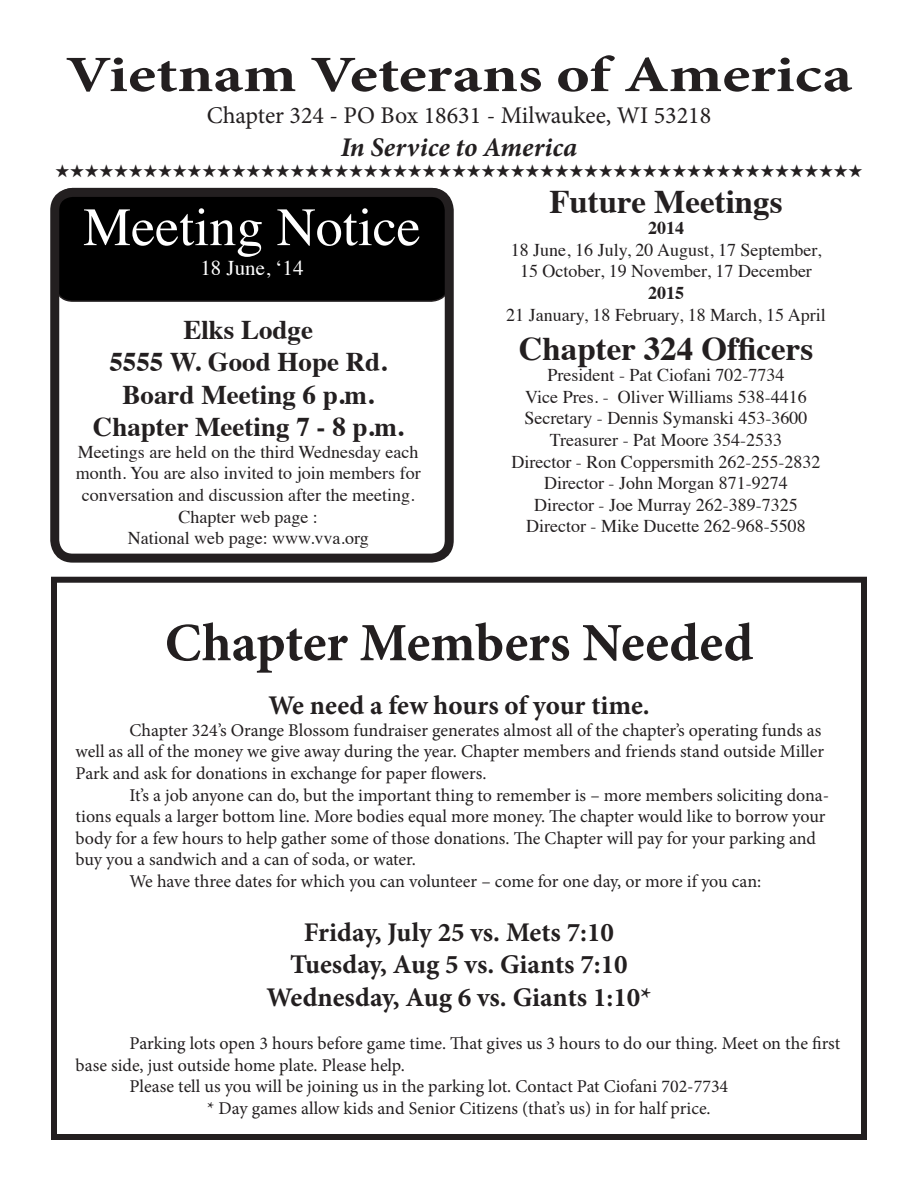
<style>
.page{position:relative;width:918px;height:1188px;background:#fff}
.page>*{position:absolute;margin:0;border:0;box-sizing:border-box;transform-origin:0 0}
.t1{font:700 54px "Minion Pro";letter-spacing:-.005em;color:#231f20}
.t2{font:54px "Times";color:#fff}
.t3{font:700 51px "Minion Pro";letter-spacing:-.005em;color:#231f20;scale:1.25 1}
.t4{font:700 33px "Times";color:#231f20}
.t5{font:700 27px "Minion Pro";color:#231f20}
.t6{font:700 27px "Times";color:#231f20}
.t7{font:italic 700 27px "Minion Pro";letter-spacing:.005em;color:#231f20}
.t8{font:24px "Minion Pro";color:#231f20}
.t9{font:21px "Times";color:#fff}
.t10{font:18px/21.6px "Minion Pro";letter-spacing:-.005em;color:#231f20}
.t11{font:18px "Times";color:#231f20}
.t12{font:18px "Zapf Dingbats ITC";color:#231f20}
.t13{font:700 18px "Times";color:#231f20}
</style>
<div class="page">
<div style="left:55px;top:189px;width:394px;height:112px;background:#000;border-radius:18px"></div>
<div style="left:54px;top:188px;width:396px;height:114px;border:2px solid #231f20;border-radius:18px"></div>
<div style="left:50px;top:188px;width:404px;height:375px;border:9px solid #231f20;border-radius:18px"></div>
<div style="left:51px;top:577px;width:816px;height:563px;border:6px solid #231f20"></div>
<p class="t3" style="left:66px;top:39px;width:631px">Vietnam Veterans of America</p>
<p class="t8" style="left:207px;top:100px;width:506px">Chapter 324 - PO Box 18631 - Milwaukee, WI 53218</p>
<p class="t7" style="left:341px;top:128px;width:238px">In Service to America</p>
<p class="t12" style="left:55px;top:163px;width:809px">★★★★★★★★★★★★★★★★★★★★★★★★★★★★★★★★★★★★★★★★★★★★★★★★★★★★★★★</p>
<p class="t4" style="left:549px;top:170px;width:235px">Future Meetings</p>
<p class="t13" style="left:648px;top:211px;width:37px">2014</p>
<p class="t11" style="left:511px;top:233px;width:312px">18 June, 16 July, 20 August, 17 September,</p>
<p class="t11" style="left:520px;top:255px;width:293px">15 October, 19 November, 17 December</p>
<p class="t13" style="left:648px;top:276px;width:37px">2015</p>
<p class="t11" style="left:506px;top:298px;width:321px">21 January, 18 February, 18 March, 15 April</p>
<p class="t4" style="left:519px;top:317px;width:296px">Chapter 324 Officers</p>
<p class="t11" style="left:548px;top:358px;width:238px">President - Pat Ciofani 702-7734</p>
<p class="t11" style="left:525px;top:380px;width:283px">Vice Pres. - Oliver Williams 538-4416</p>
<p class="t11" style="left:525px;top:401px;width:284px">Secretary - Dennis Symanski 453-3600</p>
<p class="t11" style="left:550px;top:423px;width:234px">Treasurer - Pat Moore 354-2533</p>
<p class="t11" style="left:512px;top:445px;width:310px">Director - Ron Coppersmith 262-255-2832</p>
<p class="t11" style="left:544px;top:466px;width:245px">Director - John Morgan 871-9274</p>
<p class="t11" style="left:534px;top:488px;width:265px">Director - Joe Murray 262-389-7325</p>
<p class="t11" style="left:526px;top:509px;width:281px">Director - Mike Ducette 262-968-5508</p>
<p class="t2" style="left:83px;top:176px;width:339px">Meeting Notice</p>
<p class="t9" style="left:200px;top:248px;width:105px">18 June, ‘14</p>
<p class="t6" style="left:183px;top:304px;width:131px">Elks Lodge</p>
<p class="t6" style="left:109px;top:337px;width:279px">5555 W. Good Hope Rd.</p>
<p class="t6" style="left:123px;top:369px;width:253px">Board Meeting 6 p.m.</p>
<p class="t6" style="left:93px;top:401px;width:312px">Chapter Meeting 7 - 8 p.m.</p>
<p class="t11" style="left:78px;top:435px;width:342px">Meetings are held on the third Wednesday each</p>
<p class="t11" style="left:76px;top:457px;width:347px">month. You are also invited to join members for</p>
<p class="t11" style="left:82px;top:478px;width:334px">conversation and discussion after the meeting.</p>
<p class="t11" style="left:179px;top:500px;width:141px">Chapter web page :</p>
<p class="t11" style="left:128px;top:521px;width:242px">National web page: www.vva.org</p>
<p class="t1" style="left:165px;top:605px;width:590px">Chapter Members Needed</p>
<p class="t5" style="left:268px;top:687px;width:383px">We need a few hours of your time.</p>
<p class="t10" style="left:76px;top:719px;width:750px;text-indent:54px">Chapter 324’s Orange Blossom fundraiser generates almost all of the chapter’s operating funds as well as all of the money we give away during the year. Chapter members and friends stand outside Miller<br>Park and ask for donations in exchange for paper flowers.</p>
<p class="t10" style="left:76px;top:784px;width:755px;text-indent:54px">It’s a job anyone can do, but the important thing to remember is – more members soliciting dona&shy;tions equals a larger bottom line. More bodies equal more money. The chapter would like to borrow your body for a few hours to help gather some of those donations. The Chapter will pay for your parking and buy you a sandwich and a can of soda, or water.</p>
<p class="t10" style="left:130px;top:871px;width:633px">We have three dates for which you can volunteer – come for one day, or more if you can:</p>
<p class="t5" style="left:304px;top:913px;width:312px">Friday, July 25 vs. Mets 7:10</p>
<p class="t5" style="left:290px;top:946px;width:339px">Tuesday, Aug 5 vs. Giants 7:10</p>
<p class="t5" style="left:267px;top:978px;width:386px">Wednesday, Aug 6 vs. Giants 1:10*</p>
<p class="t10" style="left:76px;top:1033px;width:766px;text-indent:54px">Parking lots open 3 hours before game time. That gives us 3 hours to do our thing. Meet on the first base side, just outside home plate. Please help.</p>
<p class="t10" style="left:130px;top:1076px;width:600px">Please tell us you will be joining us in the parking lot. Contact Pat Ciofani 702-7734</p>
<p class="t10" style="left:207px;top:1097px;width:505px">* Day games allow kids and Senior Citizens (that’s us) in for half price.</p>
</div>
